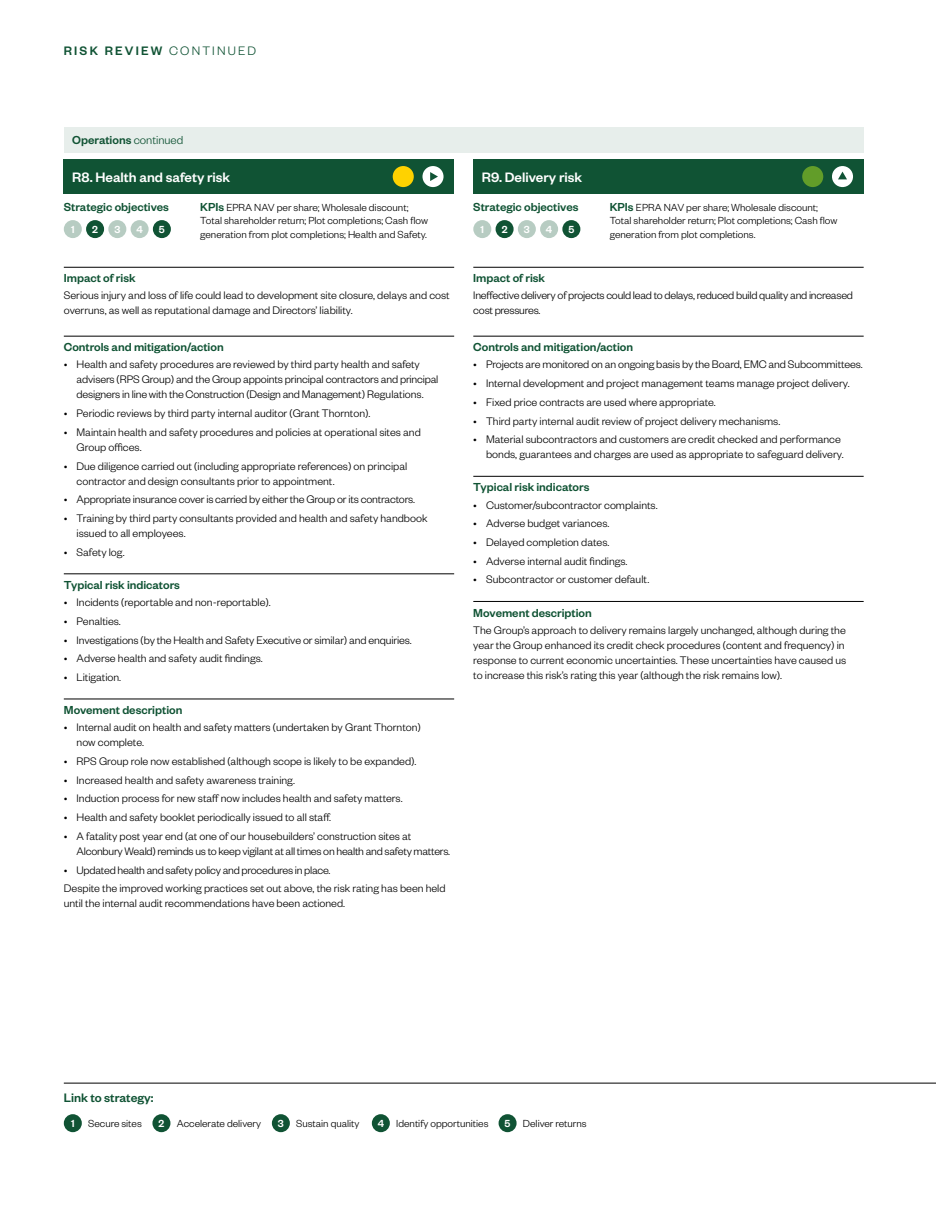
<style>
.page{position:relative;width:936px;height:1212px;background:#fff}
.page>*{position:absolute;margin:0;border:0;box-sizing:border-box;transform-origin:0 0}
.t1{font:500 15px "Founders Grotesk";color:#fff}
.t2{font:500 13.5px "Founders Grotesk";letter-spacing:.16em;color:#105334}
.t3{font:500 13.5px "Founders Grotesk";color:#105334}
.t4{font:500 12.75px "Founders Grotesk";color:#105334}
.t5{font:300 12px/15px "Founders Grotesk";color:#000}
.t6{font:300 12px/15px "Founders Grotesk";letter-spacing:-.02em;color:#000}
.t7{font:300 11.25px/13.5px "Founders Grotesk";color:#000}
.t8{font:500 11.25px "Founders Grotesk";color:#fff}
.s1{font-weight:300}
.s2{font-weight:500;font-size:12.75px;color:#105334}
.s3{font-weight:500;color:#fff}
</style>
<div class="page">
<hr style="left:473px;top:267px;width:390px;height:1px;background:#000">
<hr style="left:473px;top:336px;width:390px;height:1px;background:#000">
<hr style="left:473px;top:476px;width:390px;height:1px;background:#000">
<hr style="left:473px;top:601px;width:390px;height:1px;background:#000">
<hr style="left:64px;top:267px;width:390px;height:1px;background:#000">
<hr style="left:64px;top:336px;width:390px;height:1px;background:#000">
<hr style="left:64px;top:573px;width:390px;height:1px;background:#000">
<hr style="left:64px;top:699px;width:390px;height:1px;background:#000">
<div style="left:64px;top:159px;width:390px;height:35px;background:#105334"></div>
<div style="left:473px;top:159px;width:390px;height:35px;background:#105334"></div>
<div style="left:64px;top:128px;width:799px;height:25px;background:#e7eeeb"></div>
<div style="left:64px;top:220px;width:18px;height:18px;background:#b7ccc2;border-radius:50%"></div>
<div style="left:473px;top:220px;width:18px;height:18px;background:#b7ccc2;border-radius:50%"></div>
<div style="left:86px;top:220px;width:18px;height:18px;background:#105334;border-radius:50%"></div>
<div style="left:495px;top:220px;width:18px;height:18px;background:#105334;border-radius:50%"></div>
<div style="left:108px;top:220px;width:18px;height:18px;background:#b7ccc2;border-radius:50%"></div>
<div style="left:518px;top:220px;width:18px;height:18px;background:#b7ccc2;border-radius:50%"></div>
<div style="left:131px;top:220px;width:18px;height:18px;background:#b7ccc2;border-radius:50%"></div>
<div style="left:540px;top:220px;width:18px;height:18px;background:#b7ccc2;border-radius:50%"></div>
<div style="left:153px;top:220px;width:18px;height:18px;background:#105334;border-radius:50%"></div>
<div style="left:562px;top:220px;width:18px;height:18px;background:#105334;border-radius:50%"></div>
<div style="left:802px;top:166px;width:21px;height:21px;background:#629d29;border-radius:50%"></div>
<div style="left:831px;top:166px;width:22px;height:21px;background:#fff;border-radius:50%"></div>
<svg style="left:838px;top:172px;width:9px;height:7px"></svg>
<div style="left:392px;top:166px;width:22px;height:21px;background:#ffd200;border-radius:50%"></div>
<div style="left:422px;top:166px;width:21px;height:21px;background:#fff;border-radius:50%"></div>
<svg style="left:430px;top:172px;width:8px;height:9px"></svg>
<hr style="left:64px;top:1083px;width:871px;height:1px;background:#000">
<div style="left:64px;top:1114px;width:18px;height:18px;background:#105334;border-radius:50%"></div>
<div style="left:152px;top:1114px;width:18px;height:18px;background:#105334;border-radius:50%"></div>
<div style="left:272px;top:1114px;width:18px;height:18px;background:#105334;border-radius:50%"></div>
<div style="left:372px;top:1114px;width:18px;height:18px;background:#105334;border-radius:50%"></div>
<div style="left:498px;top:1114px;width:18px;height:18px;background:#105334;border-radius:50%"></div>
<p class="t2" style="left:64px;top:43px;width:194px">RISK REVIEW <span class="s1">CONTINUED</span></p>
<p class="t4" style="left:72px;top:132px;width:112px">Operations <span class="s1">continued</span></p>
<p class="t1" style="left:72px;top:168px;width:159px">R8. Health and safety risk</p>
<p class="t1" style="left:482px;top:168px;width:102px">R9. Delivery risk</p>
<p class="t4" style="left:64px;top:198px;width:107px">Strategic objectives</p>
<p class="t4" style="left:473px;top:198px;width:107px">Strategic objectives</p>
<p class="t8" style="left:71px;top:222px;width:5px">1</p>
<p class="t8" style="left:92px;top:222px;width:7px">2</p>
<p class="t8" style="left:114px;top:222px;width:7px">3</p>
<p class="t8" style="left:136px;top:222px;width:8px">4</p>
<p class="t8" style="left:159px;top:222px;width:7px">5</p>
<p class="t8" style="left:480px;top:222px;width:5px">1</p>
<p class="t8" style="left:501px;top:222px;width:7px">2</p>
<p class="t8" style="left:524px;top:222px;width:7px">3</p>
<p class="t8" style="left:546px;top:222px;width:8px">4</p>
<p class="t8" style="left:568px;top:222px;width:7px">5</p>
<p class="t7" style="left:200px;top:200px;width:229px"><span class="s2">KPIs</span> EPRA NAV per share; Wholesale discount;<br>Total shareholder return; Plot completions; Cash flow generation from plot completions; Health and Safety.</p>
<p class="t7" style="left:609px;top:200px;width:229px"><span class="s2">KPIs</span> EPRA NAV per share; Wholesale discount;<br>Total shareholder return; Plot completions; Cash flow generation from plot completions.</p>
<p class="t4" style="left:64px;top:270px;width:73px">Impact of risk</p>
<p class="t5" style="left:64px;top:287px;width:387px">Serious injury and loss of life could lead to development site closure, delays and cost overruns, as well as reputational damage and Directors’ liability.</p>
<p class="t4" style="left:64px;top:339px;width:161px">Controls and mitigation/action</p>
<p class="t5" style="left:77px;top:356px;width:363px;text-indent:-13px">• Health and safety procedures are reviewed by third party health and safety advisers (RPS Group) and the Group appoints principal contractors and principal designers in line with the Construction (Design and Management) Regulations.</p>
<p class="t5" style="left:64px;top:405px;width:308px">• Periodic reviews by third party internal auditor (Grant Thornton).</p>
<p class="t5" style="left:77px;top:424px;width:346px;text-indent:-13px">• Maintain health and safety procedures and policies at operational sites and<br>Group offices.</p>
<p class="t5" style="left:77px;top:458px;width:332px;text-indent:-13px">• Due diligence carried out (including appropriate references) on principal contractor and design consultants prior to appointment.</p>
<p class="t5" style="left:64px;top:491px;width:353px">• Appropriate insurance cover is carried by either the Group or its contractors.</p>
<p class="t5" style="left:77px;top:510px;width:352px;text-indent:-13px">• Training by third party consultants provided and health and safety handbook issued to all employees.</p>
<p class="t5" style="left:64px;top:544px;width:62px">• Safety log.</p>
<p class="t4" style="left:64px;top:577px;width:118px">Typical risk indicators</p>
<p class="t5" style="left:64px;top:594px;width:208px">• Incidents (reportable and non-reportable).</p>
<p class="t5" style="left:64px;top:613px;width:59px">• Penalties.</p>
<p class="t5" style="left:64px;top:631px;width:349px">• Investigations (by the Health and Safety Executive or similar) and enquiries.</p>
<p class="t5" style="left:64px;top:650px;width:200px">• Adverse health and safety audit findings.</p>
<p class="t5" style="left:64px;top:669px;width:59px">• Litigation.</p>
<p class="t4" style="left:64px;top:702px;width:120px">Movement description</p>
<p class="t5" style="left:77px;top:719px;width:346px;text-indent:-13px">• Internal audit on health and safety matters (undertaken by Grant Thornton) now complete.</p>
<p class="t5" style="left:64px;top:753px;width:354px">• RPS Group role now established (although scope is likely to be expanded).</p>
<p class="t5" style="left:64px;top:772px;width:233px">• Increased health and safety awareness training.</p>
<p class="t5" style="left:64px;top:790px;width:340px">• Induction process for new staff now includes health and safety matters.</p>
<p class="t5" style="left:64px;top:809px;width:269px">• Health and safety booklet periodically issued to all staff.</p>
<p class="t5" style="left:77px;top:828px;width:375px;text-indent:-13px">• A fatality post year end (at one of our housebuilders’ construction sites at<br>Alconbury Weald) reminds us to keep vigilant at all times on health and safety matters.</p>
<p class="t5" style="left:64px;top:860px;width:383px;line-height:18.8px">• Updated health and safety policy and procedures in place.<br>Despite the improved working practices set out above, the risk rating has been held</p>
<p class="t5" style="left:64px;top:895px;width:283px">until the internal audit recommendations have been actioned.</p>
<p class="t4" style="left:473px;top:270px;width:73px">Impact of risk</p>
<p class="t6" style="left:473px;top:287px;width:381px">Ineffective delivery of projects could lead to delays, reduced build quality and increased cost pressures.</p>
<p class="t4" style="left:473px;top:339px;width:161px">Controls and mitigation/action</p>
<p class="t5" style="left:473px;top:356px;width:391px">• Projects are monitored on an ongoing basis by the Board, EMC and Subcommittees.</p>
<p class="t5" style="left:473px;top:375px;width:378px">• Internal development and project management teams manage project delivery.</p>
<p class="t5" style="left:473px;top:394px;width:244px">• Fixed price contracts are used where appropriate.</p>
<p class="t5" style="left:473px;top:413px;width:308px">• Third party internal audit review of project delivery mechanisms.</p>
<p class="t5" style="left:473px;top:431px;width:372px;text-align:right">• Material subcontractors and customers are credit checked and performance bonds, guarantees and charges are used as appropriate to safeguard delivery.</p>
<p class="t4" style="left:473px;top:479px;width:118px">Typical risk indicators</p>
<p class="t5" style="left:473px;top:497px;width:186px">• Customer/subcontractor complaints.</p>
<p class="t5" style="left:473px;top:515px;width:138px">• Adverse budget variances.</p>
<p class="t5" style="left:473px;top:534px;width:138px">• Delayed completion dates.</p>
<p class="t5" style="left:473px;top:553px;width:156px">• Adverse internal audit findings.</p>
<p class="t5" style="left:473px;top:571px;width:177px">• Subcontractor or customer default.</p>
<p class="t4" style="left:473px;top:604px;width:120px">Movement description</p>
<p class="t5" style="left:473px;top:622px;width:374px">The Group’s approach to delivery remains largely unchanged, although during the year the Group enhanced its credit check procedures (content and frequency) in response to current economic uncertainties. These uncertainties have caused us to increase this risk’s rating this year (although the risk remains low).</p>
<p class="t3" style="left:64px;top:1089px;width:91px">Link to strategy:</p>
<p class="t7" style="left:71px;top:1116px;width:72px"><span class="s3">1</span> Secure sites</p>
<p class="t7" style="left:158px;top:1116px;width:104px"><span class="s3">2</span> Accelerate delivery</p>
<p class="t7" style="left:278px;top:1116px;width:83px"><span class="s3">3</span> Sustain quality</p>
<p class="t7" style="left:377px;top:1116px;width:112px"><span class="s3">4</span> Identify opportunities</p>
<p class="t7" style="left:504px;top:1116px;width:84px"><span class="s3">5</span> Deliver returns</p>
</div>
